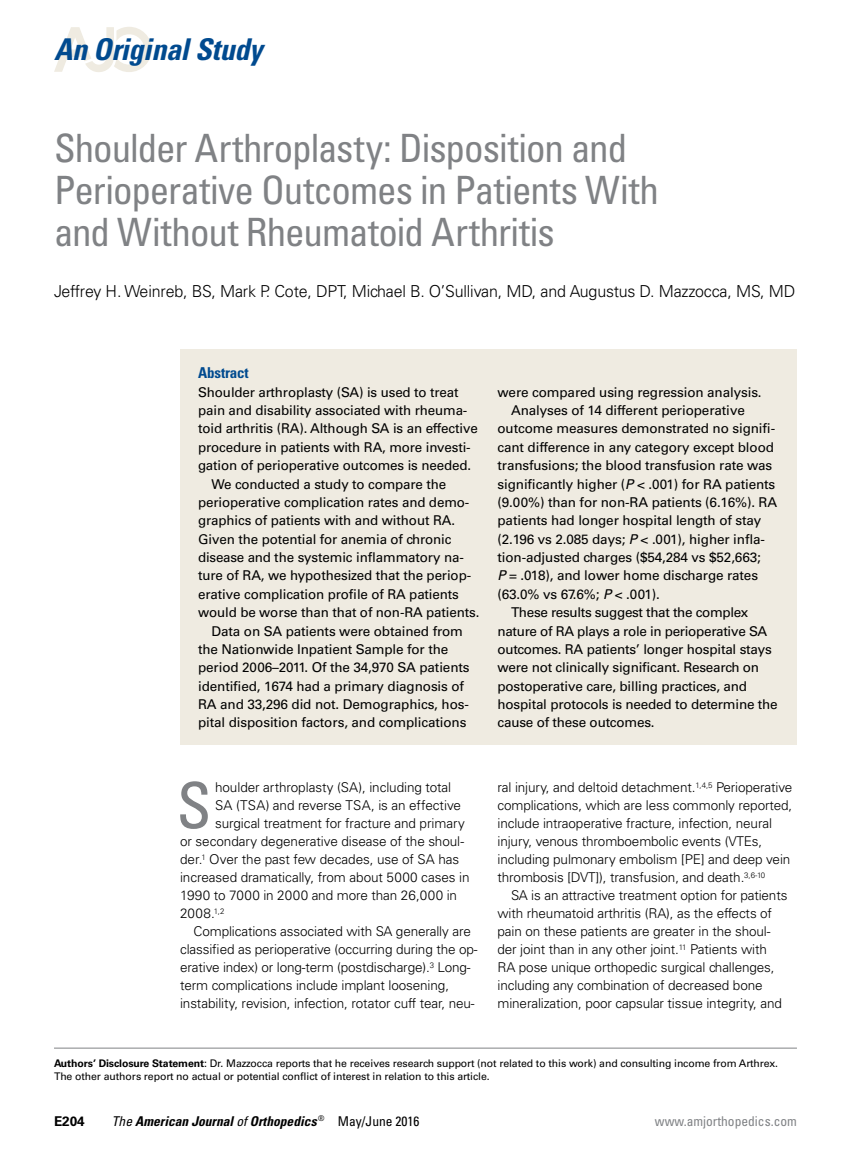
<style>
.page{position:relative;width:851px;height:1161px;background:#fff}
.page>*{position:absolute;margin:0;border:0;box-sizing:border-box;transform-origin:0 0}
.t1{font:condensed 63.3px "Univers LT Std";color:#808285}
.t2{font:condensed 39px/42px "Univers LT Std";letter-spacing:-.025em;color:#808285}
.t3{font:italic 700 condensed 30px "Univers LT Std";letter-spacing:-.01em;color:#004a8f}
.t4{font:300 16.5px "Univers LT Std";letter-spacing:-.01em;color:#000}
.t5{font:700 condensed 15px "Univers LT Std";letter-spacing:-.01em;color:#004a8f}
.t6{font:13.5px "Univers LT Std";letter-spacing:-.01em;color:#000}
.t7{font:300 13.5px/18px "Univers LT Std";letter-spacing:-.01em;color:#000}
.t8{font:italic 700 condensed 13.5px "Univers LT Std";color:#000}
.t9{font:condensed 13.5px "Univers LT Std";color:#808285}
.t10{font:700 13.5px "Univers LT Std";color:#000}
.t11{font:10.5px/13.5px "Univers LT Std";letter-spacing:-.01em;color:#000}
.s1{font-style:italic}
.s2{font-weight:700}
.s3{font-weight:400}
.s4{font-weight:400;font-style:normal}
</style>
<div class="page">
<svg style="left:54px;top:27px;width:98px;height:45px"></svg>
<div style="left:180px;top:350px;width:616px;height:396px;background:#efebe1"></div>
<hr style="left:54px;top:1048px;width:742px;height:1px;background:#808285">
<h3 class="t3" style="left:54px;top:31px;width:210px">An Original Study</h3>
<h2 class="t2" style="left:54px;top:127px;width:606px">Shoulder Arthroplasty: Disposition and<br>Perioperative Outcomes in Patients With and Without Rheumatoid Arthritis</h2>
<p class="t4" style="left:54px;top:282px;width:742px">Jeffrey H. Weinreb, BS, Mark P. Cote, DPT, Michael B. O’Sullivan, MD, and Augustus D. Mazzocca, MS, MD</p>
<p class="t5" style="left:198px;top:364px;width:52px">Abstract</p>
<p class="t6" style="left:198px;top:384px;width:262px">Shoulder arthroplasty (SA) is used to treat</p>
<p class="t6" style="left:198px;top:402px;width:271px">pain and disability associated with rheuma-</p>
<p class="t6" style="left:198px;top:421px;width:281px">toid arthritis (RA). Although SA is an effective</p>
<p class="t6" style="left:198px;top:439px;width:274px">procedure in patients with RA, more investi-</p>
<p class="t6" style="left:198px;top:457px;width:274px">gation of perioperative outcomes is needed.</p>
<p class="t6" style="left:211px;top:476px;width:236px">We conducted a study to compare the</p>
<p class="t6" style="left:198px;top:494px;width:273px">perioperative complication rates and demo-</p>
<p class="t6" style="left:198px;top:513px;width:258px">graphics of patients with and without RA.</p>
<p class="t6" style="left:198px;top:531px;width:255px">Given the potential for anemia of chronic</p>
<p class="t6" style="left:198px;top:549px;width:267px">disease and the systemic inflammatory na-</p>
<p class="t6" style="left:198px;top:568px;width:274px">ture of RA, we hypothesized that the periop-</p>
<p class="t6" style="left:198px;top:586px;width:262px">erative complication profile of RA patients</p>
<p class="t6" style="left:198px;top:604px;width:283px">would be worse than that of non-RA patients.</p>
<p class="t6" style="left:212px;top:623px;width:253px">Data on SA patients were obtained from</p>
<p class="t6" style="left:198px;top:641px;width:252px">the Nationwide Inpatient Sample for the</p>
<p class="t6" style="left:198px;top:660px;width:273px">period 2006–2011. Of the 34,970 SA patients</p>
<p class="t6" style="left:198px;top:678px;width:267px">identified, 1674 had a primary diagnosis of</p>
<p class="t6" style="left:198px;top:696px;width:272px">RA and 33,296 did not. Demographics, hos-</p>
<p class="t6" style="left:198px;top:715px;width:270px">pital disposition factors, and complications</p>
<p class="t6" style="left:497px;top:384px;width:266px">were compared using regression analysis.</p>
<p class="t6" style="left:511px;top:402px;width:235px">Analyses of 14 different perioperative</p>
<p class="t6" style="left:497px;top:421px;width:279px">outcome measures demonstrated no signifi-</p>
<p class="t6" style="left:497px;top:439px;width:278px">cant difference in any category except blood</p>
<p class="t6" style="left:497px;top:457px;width:276px">transfusions; the blood transfusion rate was</p>
<p class="t6" style="left:497px;top:476px;width:279px">significantly higher (<span class="s1">P</span> &lt; .001) for RA patients</p>
<p class="t6" style="left:497px;top:494px;width:281px">(9.00%) than for non-RA patients (6.16%). RA</p>
<p class="t6" style="left:497px;top:513px;width:265px">patients had longer hospital length of stay</p>
<p class="t6" style="left:497px;top:531px;width:269px">(2.196 vs 2.085 days; <span class="s1">P</span> &lt; .001), higher infla-</p>
<p class="t6" style="left:497px;top:549px;width:265px">tion-adjusted charges ($54,284 vs $52,663;</p>
<p class="t6" style="left:497px;top:568px;width:262px"><span class="s1">P</span> = .018), and lower home discharge rates</p>
<p class="t6" style="left:497px;top:586px;width:164px">(63.0% vs 67.6%; <span class="s1">P</span> &lt; .001).</p>
<p class="t6" style="left:511px;top:604px;width:239px">These results suggest that the complex</p>
<p class="t6" style="left:497px;top:623px;width:271px">nature of RA plays a role in perioperative SA</p>
<p class="t6" style="left:497px;top:641px;width:276px">outcomes. RA patients’ longer hospital stays</p>
<p class="t6" style="left:497px;top:660px;width:263px">were not clinically significant. Research on</p>
<p class="t6" style="left:497px;top:678px;width:251px">postoperative care, billing practices, and</p>
<p class="t6" style="left:497px;top:696px;width:282px">hospital protocols is needed to determine the</p>
<p class="t6" style="left:497px;top:715px;width:159px">cause of these outcomes.</p>
<h1 class="t1" style="left:176px;top:765px;width:37px">S</h1>
<p class="t7" style="left:215px;top:778px;width:238px">houlder arthroplasty (SA), including total</p>
<p class="t7" style="left:215px;top:796px;width:247px">SA (TSA) and reverse TSA, is an effective</p>
<p class="t7" style="left:215px;top:814px;width:251px">surgical treatment for fracture and primary</p>
<p class="t7" style="left:180px;top:832px;width:286px">or secondary degenerative disease of the shoul-</p>
<p class="t7" style="left:180px;top:850px;width:281px">der.<sup>1</sup> Over the past few decades, use of SA has</p>
<p class="t7" style="left:180px;top:868px;width:291px">increased dramatically, from about 5000 cases in</p>
<p class="t7" style="left:180px;top:886px;width:278px">1990 to 7000 in 2000 and more than 26,000 in</p>
<p class="t7" style="left:180px;top:904px;width:46px">2008.<sup>1,2</sup></p>
<p class="t7" style="left:194px;top:922px;width:279px">Complications associated with SA generally are</p>
<p class="t7" style="left:180px;top:940px;width:299px">classified as perioperative (occurring during the op-</p>
<p class="t7" style="left:180px;top:958px;width:292px">erative index) or long-term (postdischarge).<sup>3</sup> Long-</p>
<p class="t7" style="left:180px;top:976px;width:270px">term complications include implant loosening,</p>
<p class="t7" style="left:180px;top:994px;width:296px">instability, revision, infection, rotator cuff tear, neu-</p>
<p class="t7" style="left:497px;top:778px;width:296px">ral injury, and deltoid detachment.<sup>1,4,5</sup> Perioperative complications, which are less commonly reported, include intraoperative fracture, infection, neural injury, venous thromboembolic events (VTEs, including pulmonary embolism [PE] and deep vein thrombosis [DVT]), transfusion, and death.<sup>3,6-10</sup></p>
<p class="t7" style="left:497px;top:886px;width:291px;text-indent:14px">SA is an attractive treatment option for patients with rheumatoid arthritis (RA), as the effects of pain on these patients are greater in the shoul&shy;der joint than in any other joint.<sup>11</sup> Patients with RA pose unique orthopedic surgical challenges, including any combination of decreased bone mineralization, poor capsular tissue integrity, and</p>
<p class="t11" style="left:54px;top:1056px;width:725px"><span class="s2">Authors’ Disclosure Statement</span>: Dr. Mazzocca reports that he receives research support (not related to this work) and consulting income from Arthrex.<br>The other authors report no actual or potential conflict of interest in relation to this article.</p>
<p class="t10" style="left:54px;top:1113px;width:32px">E204</p>
<p class="t8" style="left:112px;top:1113px;width:309px"><span class="s3">The</span> American Journal <span class="s3">of</span> Orthopedics <sup>®</sup> <span class="s4">May/June 2016</span></p>
<p class="t9" style="left:655px;top:1112px;width:143px">www.amjorthopedics.com</p>
</div>
